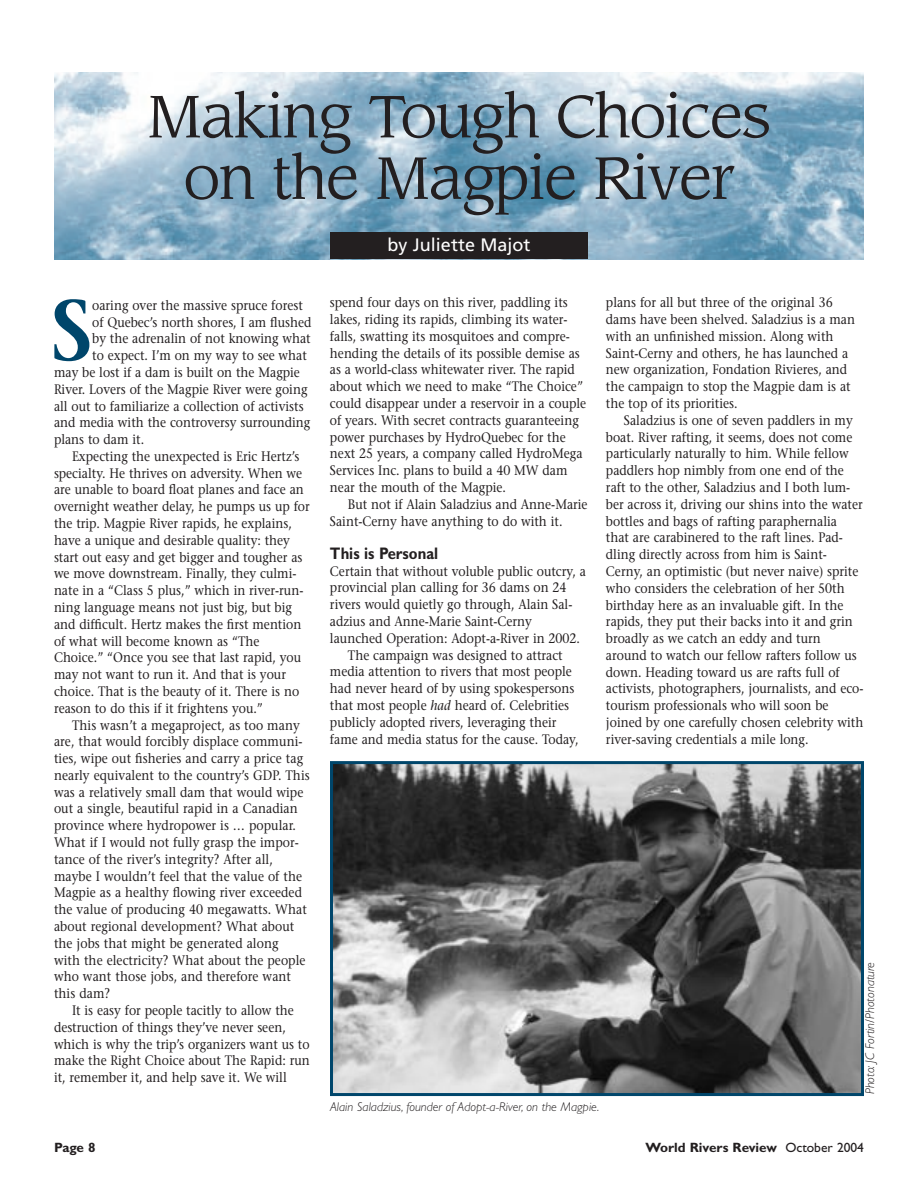
<style>
.page{position:relative;width:918px;height:1188px;background:#fff}
.page>*{position:absolute;margin:0;border:0;box-sizing:border-box;transform-origin:0 0}
.t1{font:600 85.65px "Stone Serif";color:#00466b;scale:.88 1}
.t2{font:58.5px/61.5px "Leawood";letter-spacing:-.03em;color:#231f20;text-align:center}
.t3{font:18px "Frutiger";color:#fff}
.t4{font:700 16.8px "Gill Sans";color:#231f20;scale:.88 1}
.t5{font:13.8px/16.8px "Stone Serif";color:#231f20;scale:.88 1}
.t6{font:700 13.5px "Gill Sans";color:#231f20}
.t7{font:italic 300 12.75px "Gill Sans";color:#231f20}
.s1{font-style:italic}
.s2{font-weight:400}
</style>
<div class="page">
<img style="left:54px;top:72px;width:810px;height:188px">
<img style="left:334px;top:765px;width:526px;height:327px">
<div style="left:330px;top:761px;width:534px;height:335px;border:3px solid #00466b"></div>
<div style="left:330px;top:232px;width:258px;height:28px;background:#231f20"></div>
<h2 class="t2" style="left:147px;top:92px;width:625px">Making Tough Choices on the Magpie River</h2>
<h3 class="t3" style="left:387px;top:238px;width:145px">by Juliette Majot</h3>
<h1 class="t1" style="left:52px;top:297px;width:48px">S</h1>
<p class="t5" style="left:92px;top:298px;width:241px">oaring over the massive spruce forest</p>
<p class="t5" style="left:92px;top:315px;width:251px">of Quebec’s north shores, I am flushed</p>
<p class="t5" style="left:92px;top:332px;width:250px">by the adrenalin of not knowing what</p>
<p class="t5" style="left:92px;top:348px;width:245px">to expect. I’m on my way to see what</p>
<p class="t5" style="left:54px;top:365px;width:281px">may be lost if a dam is built on the Magpie</p>
<p class="t5" style="left:54px;top:382px;width:290px">River. Lovers of the Magpie River were going</p>
<p class="t5" style="left:54px;top:399px;width:285px">all out to familiarize a collection of activists</p>
<p class="t5" style="left:54px;top:416px;width:293px">and media with the controversy surrounding</p>
<p class="t5" style="left:54px;top:432px;width:104px">plans to dam it.</p>
<p class="t5" style="left:72px;top:449px;width:260px">Expecting the unexpected is Eric Hertz’s</p>
<p class="t5" style="left:54px;top:466px;width:284px">specialty. He thrives on adversity. When we</p>
<p class="t5" style="left:54px;top:483px;width:285px">are unable to board float planes and face an</p>
<p class="t5" style="left:54px;top:500px;width:292px">overnight weather delay, he pumps us up for</p>
<p class="t5" style="left:54px;top:516px;width:272px">the trip. Magpie River rapids, he explains,</p>
<p class="t5" style="left:54px;top:533px;width:270px">have a unique and desirable quality: they</p>
<p class="t5" style="left:54px;top:550px;width:284px">start out easy and get bigger and tougher as</p>
<p class="t5" style="left:54px;top:567px;width:277px">we move downstream. Finally, they culmi-</p>
<p class="t5" style="left:54px;top:583px;width:285px">nate in a “Class 5 plus,” which in river-run-</p>
<p class="t5" style="left:54px;top:600px;width:272px">ning language means not just big, but big</p>
<p class="t5" style="left:54px;top:617px;width:283px">and difficult. Hertz makes the first mention</p>
<p class="t5" style="left:54px;top:634px;width:235px">of what will become known as “The</p>
<p class="t5" style="left:54px;top:651px;width:282px">Choice.” “Once you see that last rapid, you</p>
<p class="t5" style="left:54px;top:667px;width:265px">may not want to run it. And that is your</p>
<p class="t5" style="left:54px;top:684px;width:280px">choice. That is the beauty of it. There is no</p>
<p class="t5" style="left:54px;top:701px;width:239px">reason to do this if it frightens you.”</p>
<p class="t5" style="left:72px;top:718px;width:260px">This wasn’t a megaproject, as too many</p>
<p class="t5" style="left:54px;top:735px;width:284px">are, that would forcibly displace communi-</p>
<p class="t5" style="left:54px;top:751px;width:285px">ties, wipe out fisheries and carry a price tag</p>
<p class="t5" style="left:54px;top:768px;width:292px">nearly equivalent to the country’s GDP. This</p>
<p class="t5" style="left:54px;top:785px;width:285px">was a relatively small dam that would wipe</p>
<p class="t5" style="left:54px;top:802px;width:279px">out a single, beautiful rapid in a Canadian</p>
<p class="t5" style="left:54px;top:819px;width:277px">province where hydropower is … popular.</p>
<p class="t5" style="left:54px;top:835px;width:280px">What if I would not fully grasp the impor-</p>
<p class="t5" style="left:54px;top:852px;width:250px">tance of the river’s integrity? After all,</p>
<p class="t5" style="left:54px;top:869px;width:283px">maybe I wouldn’t feel that the value of the</p>
<p class="t5" style="left:54px;top:886px;width:283px">Magpie as a healthy flowing river exceeded</p>
<p class="t5" style="left:54px;top:902px;width:289px">the value of producing 40 megawatts. What</p>
<p class="t5" style="left:54px;top:919px;width:275px">about regional development? What about</p>
<p class="t5" style="left:54px;top:936px;width:257px">the jobs that might be generated along</p>
<p class="t5" style="left:54px;top:953px;width:287px">with the electricity? What about the people</p>
<p class="t5" style="left:54px;top:970px;width:271px">who want those jobs, and therefore want</p>
<p class="t5" style="left:54px;top:986px;width:65px">this dam?</p>
<p class="t5" style="left:72px;top:1003px;width:254px">It is easy for people tacitly to allow the</p>
<p class="t5" style="left:54px;top:1020px;width:265px">destruction of things they’ve never seen,</p>
<p class="t5" style="left:54px;top:1037px;width:292px">which is why the trip’s organizers want us to</p>
<p class="t5" style="left:54px;top:1054px;width:292px">make the Right Choice about The Rapid: run</p>
<p class="t5" style="left:54px;top:1070px;width:266px">it, remember it, and help save it. We will</p>
<p class="t5" style="left:330px;top:296px;width:293px">spend four days on this river, paddling its lakes, riding its rapids, climbing its water&shy;falls, swatting its mosquitoes and compre&shy;hending the details of its possible demise as as a world-class whitewater river. The rapid about which we need to make “The Choice” could disappear under a reservoir in a couple of years. With secret contracts guaranteeing power purchases by HydroQuebec for the next 25 years, a company called HydroMega Services Inc. plans to build a 40 MW dam near the mouth of the Magpie.</p>
<p class="t5" style="left:330px;top:497px;width:294px;text-indent:18px">But not if Alain Saladzius and Anne-Marie<br>Saint-Cerny have anything to do with it.</p>
<p class="t4" style="left:330px;top:547px;width:125px">This is Personal</p>
<p class="t5" style="left:330px;top:564px;width:292px">Certain that without voluble public outcry, a</p>
<p class="t5" style="left:330px;top:581px;width:270px">provincial plan calling for 36 dams on 24</p>
<p class="t5" style="left:330px;top:597px;width:277px">rivers would quietly go through, Alain Sal-</p>
<p class="t5" style="left:330px;top:614px;width:231px">adzius and Anne-Marie Saint-Cerny</p>
<p class="t5" style="left:330px;top:631px;width:286px">launched Operation: Adopt-a-River in 2002.</p>
<p class="t5" style="left:348px;top:648px;width:246px">The campaign was designed to attract</p>
<p class="t5" style="left:330px;top:665px;width:276px">media attention to rivers that most people</p>
<p class="t5" style="left:330px;top:681px;width:279px">had never heard of by using spokespersons</p>
<p class="t5" style="left:330px;top:698px;width:273px">that most people <span class="s1">had</span> heard of. Celebrities</p>
<p class="t5" style="left:330px;top:715px;width:259px">publicly adopted rivers, leveraging their</p>
<p class="t5" style="left:330px;top:732px;width:284px">fame and media status for the cause. Today,</p>
<p class="t5" style="left:606px;top:296px;width:285px">plans for all but three of the original 36 dams have been shelved. Saladzius is a man with an unfinished mission. Along with Saint-Cerny and others, he has launched a new organization, Fondation Rivieres, and the campaign to stop the Magpie dam is at the top of its priorities.</p>
<p class="t5" style="left:606px;top:413px;width:294px;text-indent:18px">Saladzius is one of seven paddlers in my boat. River rafting, it seems, does not come particularly naturally to him. While fellow paddlers hop nimbly from one end of the raft to the other, Saladzius and I both lum&shy;ber across it, driving our shins into the water bottles and bags of rafting paraphernalia that are carabinered to the raft lines. Pad&shy;dling directly across from him is Saint-Cerny, an optimistic (but never naive) sprite who considers the celebration of her 50th birthday here as an invaluable gift. In the rapids, they put their backs into it and grin broadly as we catch an eddy and turn around to watch our fellow rafters follow us down. Heading toward us are rafts full of activists, photographers, journalists, and eco&shy;tourism professionals who will soon be joined by one carefully chosen celebrity with river-saving credentials a mile long.</p>
<p class="t7" style="left:865px;top:1094px;width:134px;rotate:-90deg">Photo: JC Fortin/Photonature</p>
<p class="t7" style="left:330px;top:1102px;width:271px">Alain Saladzius, founder of Adopt-a-River, on the Magpie.</p>
<p class="t6" style="left:54px;top:1143px;width:43px">Page 8</p>
<p class="t6" style="left:646px;top:1143px;width:220px">World Rivers Review <span class="s2">October 2004</span></p>
</div>
